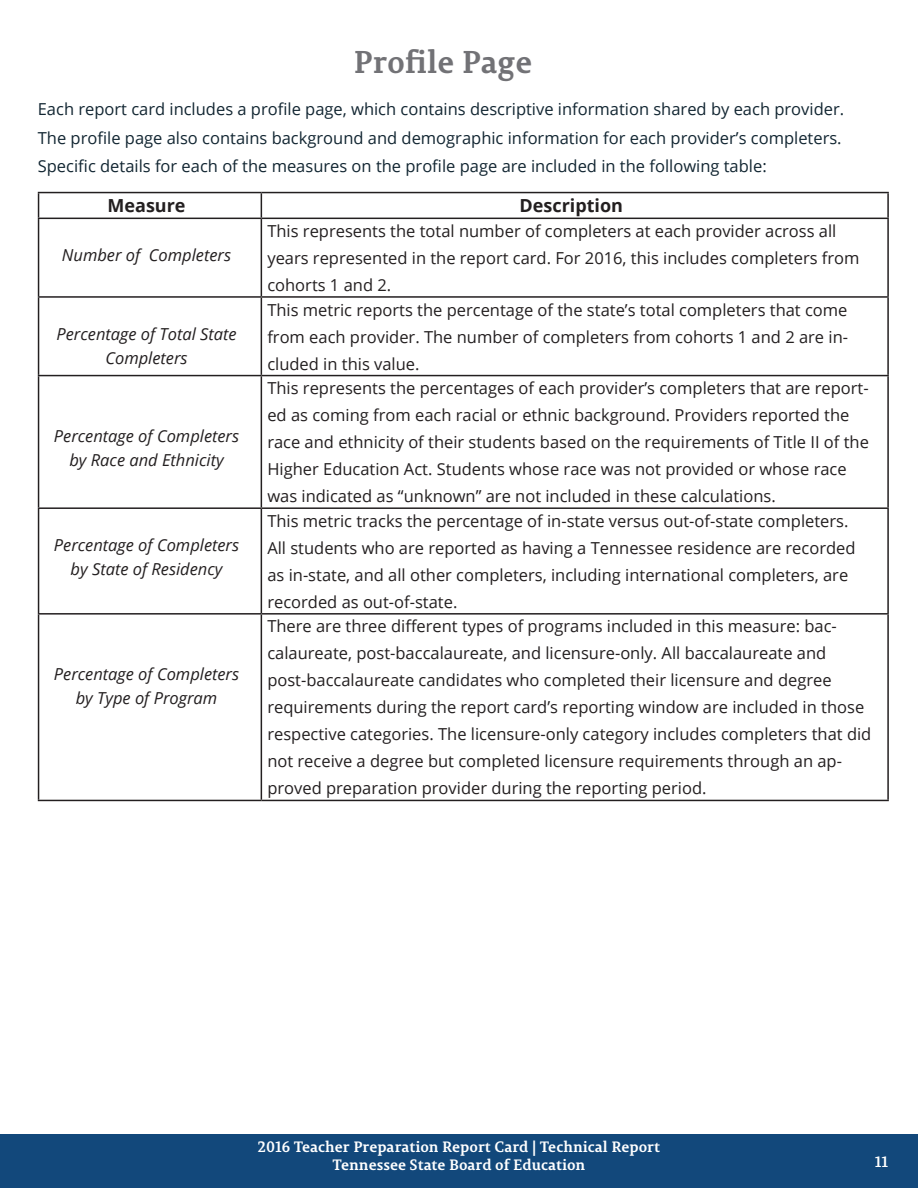
<style>
.page{position:relative;width:918px;height:1188px;background:#fff}
.page>*{position:absolute;margin:0;border:0;box-sizing:border-box;transform-origin:0 0}
.t1{font:700 31.5px "Permian Slab Serif Typeface";letter-spacing:-.005em;color:#727276}
.t2{font:700 18px "Open Sans";color:#231f20}
.t3{font:16.5px/27px "Open Sans";color:#231f20}
.t4{font:16.5px/28.5px "Open Sans";color:#122632}
.t5{font:italic 16.5px/24px "Open Sans";color:#231f20;text-align:center}
.t6{font:700 15px/18px "Permian Slab Serif Typeface";color:#fff;text-align:center}
</style>
<div class="page">
<div style="left:0;top:1134px;width:918px;height:54px;background:#12487b"></div>
<hr style="left:38px;top:192px;width:223px;height:1px;background:#231f20">
<svg style="left:38px;top:193px;width:1px;height:25px"></svg>
<hr style="left:261px;top:192px;width:628px;height:1px;background:#231f20">
<svg style="left:261px;top:193px;width:1px;height:25px"></svg>
<hr style="left:887px;top:193px;width:2px;height:25px;background:#231f20">
<hr style="left:38px;top:218px;width:223px;height:1px;background:#231f20">
<hr style="left:38px;top:219px;width:1px;height:77px;background:#231f20">
<hr style="left:261px;top:218px;width:628px;height:1px;background:#231f20">
<hr style="left:261px;top:219px;width:1px;height:77px;background:#231f20">
<hr style="left:887px;top:219px;width:2px;height:77px;background:#231f20">
<hr style="left:38px;top:296px;width:223px;height:2px;background:#231f20">
<hr style="left:38px;top:298px;width:1px;height:77px;background:#231f20">
<hr style="left:261px;top:296px;width:628px;height:2px;background:#231f20">
<hr style="left:261px;top:298px;width:1px;height:77px;background:#231f20">
<hr style="left:887px;top:298px;width:2px;height:77px;background:#231f20">
<hr style="left:38px;top:375px;width:223px;height:1px;background:#231f20">
<hr style="left:38px;top:376px;width:1px;height:131px;background:#231f20">
<hr style="left:261px;top:375px;width:628px;height:1px;background:#231f20">
<hr style="left:261px;top:376px;width:1px;height:131px;background:#231f20">
<hr style="left:887px;top:376px;width:2px;height:131px;background:#231f20">
<hr style="left:38px;top:507px;width:223px;height:2px;background:#231f20">
<hr style="left:38px;top:509px;width:1px;height:104px;background:#231f20">
<hr style="left:261px;top:507px;width:628px;height:2px;background:#231f20">
<hr style="left:261px;top:509px;width:1px;height:104px;background:#231f20">
<hr style="left:887px;top:509px;width:2px;height:104px;background:#231f20">
<hr style="left:38px;top:613px;width:223px;height:2px;background:#231f20">
<hr style="left:38px;top:615px;width:1px;height:185px;background:#231f20">
<hr style="left:261px;top:613px;width:628px;height:2px;background:#231f20">
<hr style="left:261px;top:615px;width:1px;height:185px;background:#231f20">
<hr style="left:887px;top:615px;width:2px;height:185px;background:#231f20">
<hr style="left:38px;top:800px;width:223px;height:1px;background:#231f20">
<hr style="left:261px;top:800px;width:628px;height:1px;background:#231f20">
<p class="t1" style="left:353px;top:36px;width:180px">Profile Page</p>
<p class="t4" style="left:38px;top:95px;width:808px">Each report card includes a profile page, which contains descriptive information shared by each provider.<br>The profile page also contains background and demographic information for each provider’s completers.<br>Specific details for each of the measures on the profile page are included in the following table:</p>
<p class="t2" style="left:108px;top:193px;width:80px">Measure</p>
<p class="t2" style="left:520px;top:193px;width:105px">Description</p>
<p class="t5" style="left:62px;top:243px;width:171px">Number of Completers</p>
<p class="t3" style="left:267px;top:217px;width:594px">This represents the total number of completers at each provider across all years represented in the report card. For 2016, this includes completers from cohorts 1 and 2.</p>
<p class="t5" style="left:56px;top:321px;width:182px">Percentage of Total State<br>Completers</p>
<p class="t5" style="left:54px;top:424px;width:187px">Percentage of Completers by Race and Ethnicity</p>
<p class="t5" style="left:54px;top:532px;width:187px">Percentage of Completers by State of Residency</p>
<p class="t5" style="left:54px;top:662px;width:187px">Percentage of Completers by Type of Program</p>
<p class="t3" style="left:267px;top:296px;width:582px;text-align:justify">This metric reports the percentage of the state’s total completers that come from each provider. The number of completers from cohorts 1 and 2 are in&shy;cluded in this value.</p>
<p class="t3" style="left:267px;top:374px;width:603px">This represents the percentages of each provider’s completers that are report&shy;ed as coming from each racial or ethnic background. Providers reported the race and ethnicity of their students based on the requirements of Title II of the Higher Education Act. Students whose race was not provided or whose race was indicated as “unknown” are not included in these calculations.</p>
<p class="t3" style="left:267px;top:507px;width:590px">This metric tracks the percentage of in-state versus out-of-state completers.<br>All students who are reported as having a Tennessee residence are recorded as in-state, and all other completers, including international completers, are recorded as out-of-state.</p>
<p class="t3" style="left:267px;top:613px;width:606px">There are three different types of programs included in this measure: bac&shy;calaureate, post-baccalaureate, and licensure-only. All baccalaureate and post-baccalaureate candidates who completed their licensure and degree requirements during the report card’s reporting window are included in those respective categories. The licensure-only category includes completers that did not receive a degree but completed licensure requirements through an ap&shy;proved preparation provider during the reporting period.</p>
<p class="t6" style="left:258px;top:1137px;width:404px">2016 Teacher Preparation Report Card | Technical Report<br>Tennessee State Board of Education</p>
<p class="t6" style="left:875px;top:1152px;width:15px">11</p>
</div>
